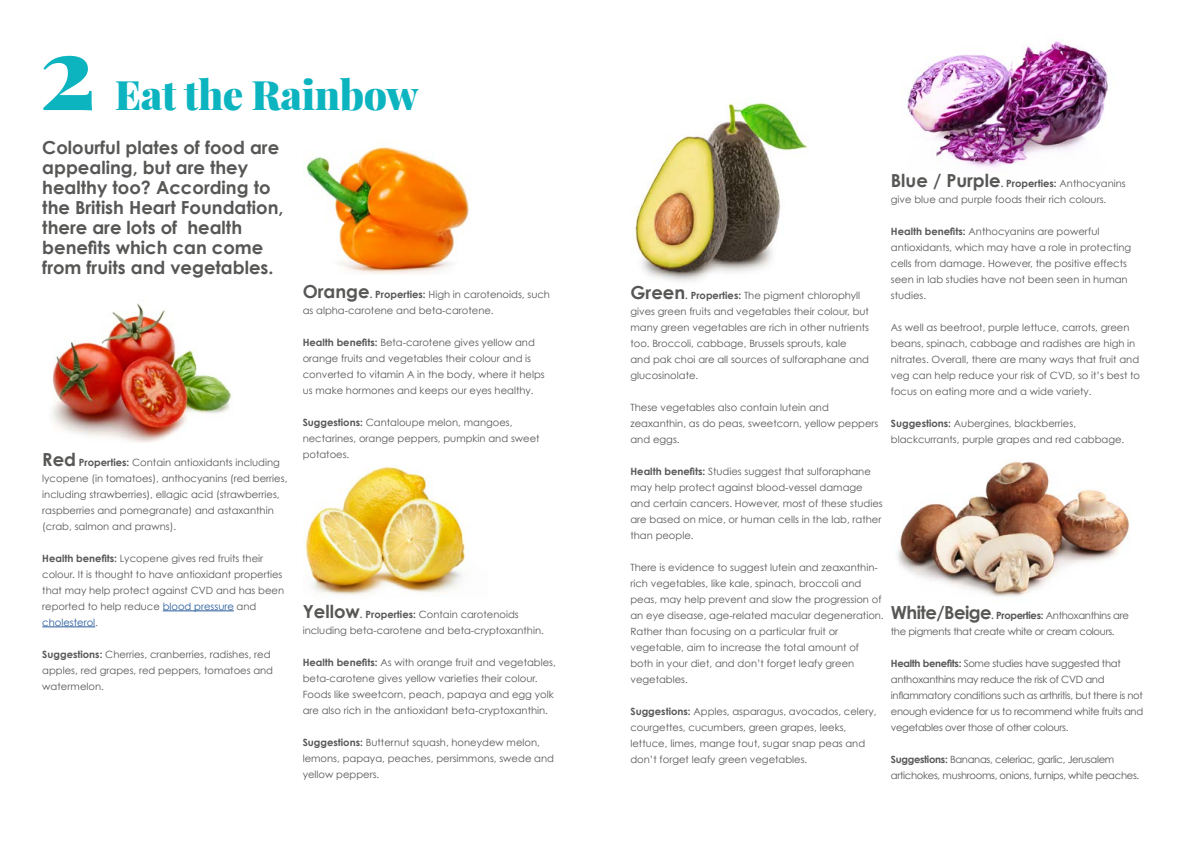
<style>
.page{position:relative;width:1191px;height:842px;background:#fff}
.page>*{position:absolute;margin:0;border:0;box-sizing:border-box;transform-origin:0 0}
.t1{font:900 101.7px "Playfair Display";color:#0cb4c0}
.t2{font:900 40.7px "Playfair Display";letter-spacing:-.01em;color:#0cb4c0}
.t3{font:700 18px/20px "Century Gothic";color:#575756}
.t4{font:10px/16px "Century Gothic";color:#575756}
.t5{font:10px/16px "Century Gothic";letter-spacing:-.03em;color:#575756}
.s1{font-weight:700;font-size:18px}
.s2{font-weight:700}
.s3{color:#275b9b}
</style>
<div class="page">
<img style="left:897px;top:461px;width:233px;height:136px">
<img style="left:907px;top:41px;width:203px;height:127px">
<img style="left:635px;top:102px;width:173px;height:180px">
<hr style="left:163px;top:610px;width:71px;height:1px;background:#275b9b">
<hr style="left:42px;top:626px;width:53px;height:1px;background:#275b9b">
<img style="left:52px;top:303px;width:180px;height:139px">
<img style="left:306px;top:146px;width:164px;height:129px">
<img style="left:305px;top:466px;width:165px;height:129px">
<h1 class="t1" style="left:40px;top:-9px;width:58px">2</h1>
<h2 class="t2" style="left:115px;top:63px;width:305px">Eat the Rainbow</h2>
<h3 class="t3" style="left:42px;top:137px;width:243px">Colourful plates of food are appealing, but are they healthy too? According to the British Heart Foundation, there are lots of health benefits which can come from fruits and vegetables.</h3>
<p class="t4" style="left:42px;top:454px;width:247px"><span class="s1">Red</span> <span class="s2">Properties:</span> Contain antioxidants including lycopene (in tomatoes), anthocyanins (red berries, including strawberries), ellagic acid (strawberries, raspberries and pomegranate) and astaxanthin (crab, salmon and prawns).</p>
<p class="t4" style="left:42px;top:550px;width:243px"><span class="s2">Health benefits:</span> Lycopene gives red fruits their colour. It is thought to have antioxidant properties that may help protect against CVD and has been reported to help reduce <span class="s3">blood pressure</span> and <span class="s3">cholesterol</span>.</p>
<p class="t4" style="left:42px;top:646px;width:232px"><span class="s2">Suggestions:</span> Cherries, cranberries, radishes, red apples, red grapes, red peppers, tomatoes and watermelon.</p>
<p class="t4" style="left:303px;top:286px;width:249px"><span class="s1">Orange</span><span class="s2">. Properties:</span> High in carotenoids, such as alpha-carotene and beta-carotene.</p>
<p class="t4" style="left:303px;top:334px;width:243px"><span class="s2">Health benefits:</span> Beta-carotene gives yellow and orange fruits and vegetables their colour and is converted to vitamin A in the body, where it helps us make hormones and keeps our eyes healthy.</p>
<p class="t4" style="left:303px;top:414px;width:238px"><span class="s2">Suggestions:</span> Cantaloupe melon, mangoes, nectarines, orange peppers, pumpkin and sweet potatoes.</p>
<p class="t4" style="left:303px;top:606px;width:243px"><span class="s1">Yellow</span><span class="s2">. Properties:</span> Contain carotenoids including beta-carotene and beta-cryptoxanthin.</p>
<p class="t4" style="left:303px;top:654px;width:255px"><span class="s2">Health benefits:</span> As with orange fruit and vegetables, beta-carotene gives yellow varieties their colour.<br>Foods like sweetcorn, peach, papaya and egg yolk are also rich in the antioxidant beta-cryptoxanthin.</p>
<p class="t4" style="left:303px;top:734px;width:253px"><span class="s2">Suggestions:</span> Butternut squash, honeydew melon, lemons, papaya, peaches, persimmons, swede and yellow peppers.</p>
<p class="t4" style="left:891px;top:175px;width:236px"><span class="s1">Blue / Purple</span><span class="s2">. Properties:</span> Anthocyanins give blue and purple foods their rich colours.</p>
<p class="t4" style="left:891px;top:223px;width:242px"><span class="s2">Health benefits:</span> Anthocyanins are powerful antioxidants, which may have a role in protecting cells from damage. However, the positive effects seen in lab studies have not been seen in human studies.</p>
<p class="t4" style="left:891px;top:319px;width:251px">As well as beetroot, purple lettuce, carrots, green beans, spinach, cabbage and radishes are high in nitrates. Overall, there are many ways that fruit and veg can help reduce your risk of CVD, so it’s best to focus on eating more and a wide variety.</p>
<p class="t4" style="left:891px;top:415px;width:235px"><span class="s2">Suggestions:</span> Aubergines, blackberries, blackcurrants, purple grapes and red cabbage.</p>
<p class="t4" style="left:630px;top:287px;width:240px"><span class="s1">Green</span><span class="s2">. Properties:</span> The pigment chlorophyll gives green fruits and vegetables their colour, but many green vegetables are rich in other nutrients too. Broccoli, cabbage, Brussels sprouts, kale<br>and pak choi are all sources of sulforaphane and glucosinolate.</p>
<p class="t4" style="left:630px;top:399px;width:249px">These vegetables also contain lutein and zeaxanthin, as do peas, sweetcorn, yellow peppers and eggs.</p>
<p class="t4" style="left:630px;top:463px;width:254px"><span class="s2">Health benefits:</span> Studies suggest that sulforaphane may help protect against blood-vessel damage and certain cancers. However, most of these studies are based on mice, or human cells in the lab, rather than people.</p>
<p class="t4" style="left:630px;top:559px;width:255px">There is evidence to suggest lutein and zeaxanthin&shy;rich vegetables, like kale, spinach, broccoli and peas, may help prevent and slow the progression of an eye disease, age-related macular degeneration.<br>Rather than focusing on a particular fruit or vegetable, aim to increase the total amount of both in your diet, and don’t forget leafy green vegetables.</p>
<p class="t4" style="left:630px;top:703px;width:248px"><span class="s2">Suggestions:</span> Apples, asparagus, avocados, celery, courgettes, cucumbers, green grapes, leeks, lettuce, limes, mange tout, sugar snap peas and don’t forget leafy green vegetables.</p>
<p class="t5" style="left:891px;top:607px;width:239px"><span class="s1">White/Beige</span><span class="s2">. Properties:</span> Anthoxanthins are the pigments that create white or cream colours.</p>
<p class="t5" style="left:891px;top:655px;width:254px"><span class="s2">Health benefits:</span> Some studies have suggested that anthoxanthins may reduce the risk of CVD and inflammatory conditions such as arthritis, but there is not enough evidence for us to recommend white fruits and vegetables over those of other colours.</p>
<p class="t5" style="left:891px;top:751px;width:250px"><span class="s2">Suggestions:</span> Bananas, celeriac, garlic, Jerusalem artichokes, mushrooms, onions, turnips, white peaches.</p>
</div>
